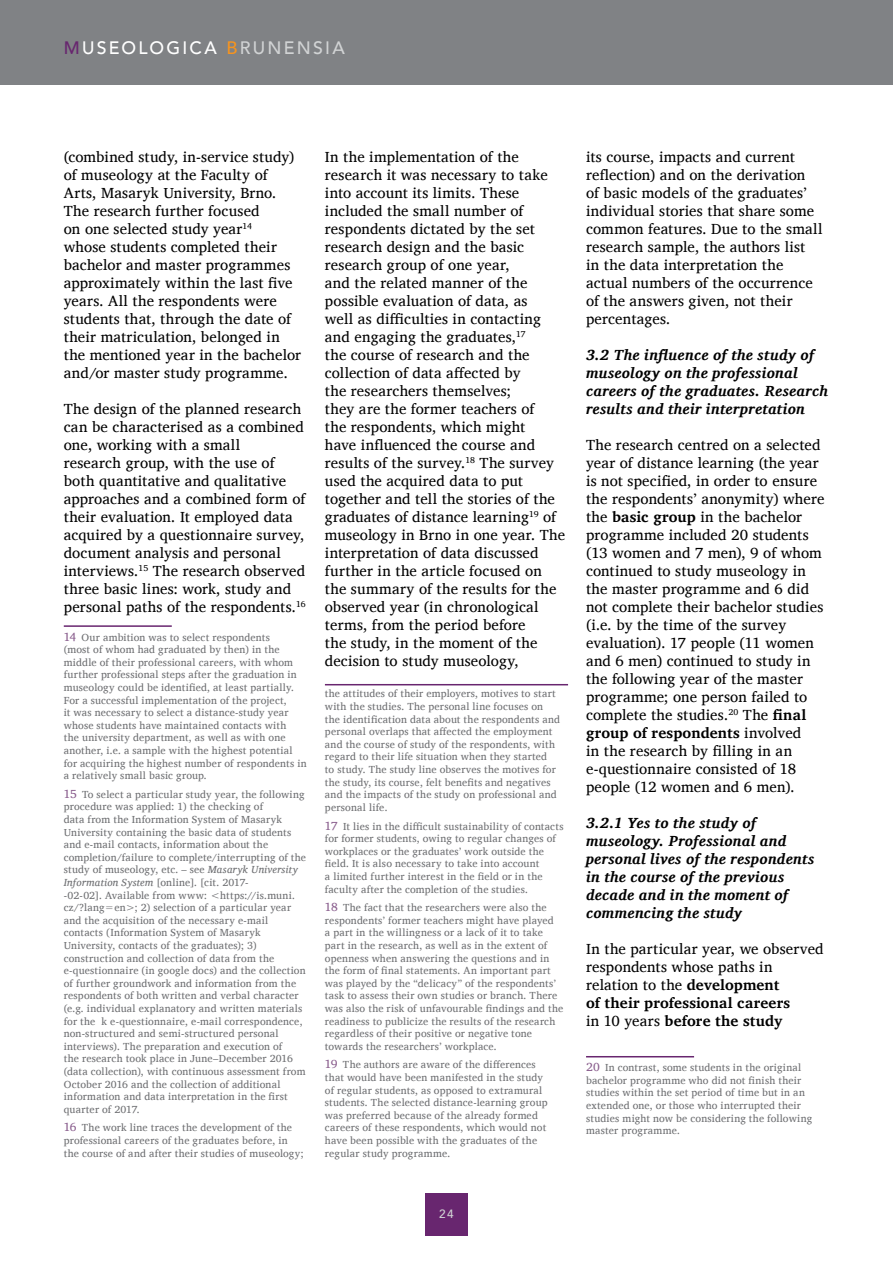
<style>
.page{position:relative;width:893px;height:1263px;background:#fff}
.page>*{position:absolute;margin:0;border:0;box-sizing:border-box;transform-origin:0 0}
.t1{font:500 18px "Avenir";letter-spacing:.125em;color:#fff}
.t2{font:15px/18px "Charis SIL";letter-spacing:.01em;color:#000}
.t3{font:italic 700 15px/18px "Charis SIL";letter-spacing:.02em;color:#000}
.t4{font:500 12px "Avenir";color:#d1d3d4}
.t5{font:10.5px/12.6px "Charis SIL";letter-spacing:.02em;color:#6d6e71}
.s1{color:#68266f}
.s2{color:#f7941e}
.s3{color:#d1d3d4}
.s4{font-size:12px;color:#895d8d}
.s5{font-style:italic}
.s6{font-weight:700}
</style>
<div class="page">
<div style="left:0;top:0;width:893px;height:85px;background:#808285"></div>
<div style="left:425px;top:1193px;width:43px;height:42px;background:#68266f"></div>
<hr style="left:64px;top:625px;width:108px;height:2px;background:#68266f">
<hr style="left:325px;top:684px;width:243px;height:1px;background:#68266f">
<hr style="left:586px;top:1056px;width:108px;height:1px;background:#68266f">
<h1 class="t1" style="left:64px;top:32px;width:282px"><span class="s1">M</span>USEOLOGICA <span class="s2">B</span><span class="s3">RUNENSIA</span></h1>
<p class="t2" style="left:64px;top:148px;width:239px">(combined study, in-service study) of museology at the Faculty of<br>Arts, Masaryk University, Brno.<br>The research further focused<br>on one selected study year<sup>14<br></sup>whose students completed their bachelor and master programmes approximately within the last five years. All the respondents were students that, through the date of their matriculation, belonged in the mentioned year in the bachelor and/or master study programme.</p>
<p class="t2" style="left:64px;top:400px;width:243px">The design of the planned research can be characterised as a combined one, working with a small<br>research group, with the use of both quantitative and qualitative approaches and a combined form of their evaluation. It employed data acquired by a questionnaire survey, document analysis and personal interviews.<sup>15</sup> The research observed three basic lines: work, study and personal paths of the respondents.<sup>16</sup></p>
<p class="t5" style="left:64px;top:631px;width:245px"><span class="s4">14</span> Our ambition was to select respondents<br>(most of whom had graduated by then) in the middle of their professional careers, with whom further professional steps after the graduation in museology could be identified, at least partially.<br>For a successful implementation of the project,<br>it was necessary to select a distance-study year whose students have maintained contacts with<br>the university department, as well as with one another, i.e. a sample with the highest potential for acquiring the highest number of respondents in a relatively small basic group.</p>
<p class="t5" style="left:64px;top:788px;width:244px"><span class="s4">15</span> To select a particular study year, the following procedure was applied: 1) the checking of<br>data from the Information System of Masaryk University containing the basic data of students and e-mail contacts, information about the completion/failure to complete/interrupting of the study of museology, etc. – see <span class="s5">Masaryk University Information System</span> [online]. [cit. 2017-<br>-02-02]. Available from www: &lt;https://is.muni. cz/?lang=en&gt;; 2) selection of a particular year and the acquisition of the necessary e-mail contacts (Information System of Masaryk University, contacts of the graduates); 3) construction and collection of data from the e-questionnaire (in google docs) and the collection of further groundwork and information from the respondents of both written and verbal character (e.g. individual explanatory and written materials for the k e-questionnaire, e-mail correspondence, non-structured and semi-structured personal interviews). The preparation and execution of<br>the research took place in June–December 2016 (data collection), with continuous assessment from October 2016 and the collection of additional information and data interpretation in the first quarter of 2017.</p>
<p class="t5" style="left:64px;top:1121px;width:241px"><span class="s4">16</span> The work line traces the development of the professional careers of the graduates before, in the course of and after their studies of museology;</p>
<p class="t2" style="left:325px;top:148px;width:242px">In the implementation of the research it was necessary to take into account its limits. These included the small number of respondents dictated by the set research design and the basic research group of one year,<br>and the related manner of the possible evaluation of data, as<br>well as difficulties in contacting and engaging the graduates,<sup>17<br></sup>the course of research and the collection of data affected by<br>the researchers themselves;<br>they are the former teachers of<br>the respondents, which might<br>have influenced the course and results of the survey.<sup>18</sup> The survey used the acquired data to put together and tell the stories of the graduates of distance learning<sup>19</sup> of museology in Brno in one year. The interpretation of data discussed further in the article focused on the summary of the results for the observed year (in chronological terms, from the period before<br>the study, in the moment of the decision to study museology,</p>
<p class="t5" style="left:325px;top:687px;width:237px">the attitudes of their employers, motives to start with the studies. The personal line focuses on the identification data about the respondents and personal overlaps that affected the employment and the course of study of the respondents, with regard to their life situation when they started<br>to study. The study line observes the motives for the study, its course, felt benefits and negatives and the impacts of the study on professional and personal life.</p>
<p class="t5" style="left:325px;top:820px;width:240px"><span class="s4">17</span> It lies in the difficult sustainability of contacts for former students, owing to regular changes of workplaces or the graduates’ work outside the field. It is also necessary to take into account<br>a limited further interest in the field or in the faculty after the completion of the studies.</p>
<p class="t5" style="left:325px;top:901px;width:240px"><span class="s4">18</span> The fact that the researchers were also the respondents’ former teachers might have played<br>a part in the willingness or a lack of it to take part in the research, as well as in the extent of openness when answering the questions and in the form of final statements. An important part was played by the “delicacy” of the respondents’ task to assess their own studies or branch. There was also the risk of unfavourable findings and the readiness to publicize the results of the research regardless of their positive or negative tone towards the researchers’ workplace.</p>
<p class="t5" style="left:325px;top:1058px;width:224px"><span class="s4">19</span> The authors are aware of the differences that would have been manifested in the study of regular students, as opposed to extramural students. The selected distance-learning group was preferred because of the already formed careers of these respondents, which would not have been possible with the graduates of the regular study programme.</p>
<p class="t2" style="left:586px;top:148px;width:238px">its course, impacts and current reflection) and on the derivation<br>of basic models of the graduates’ individual stories that share some common features. Due to the small research sample, the authors list<br>in the data interpretation the actual numbers of the occurrence of the answers given, not their percentages.</p>
<h2 class="t3" style="left:586px;top:346px;width:243px">3.2 The influence of the study of museology on the professional careers of the graduates. Research results and their interpretation</h2>
<p class="t2" style="left:586px;top:436px;width:240px">The research centred on a selected year of distance learning (the year is not specified, in order to ensure the respondents’ anonymity) where the <span class="s6">basic group</span> in the bachelor programme included 20 students (13 women and 7 men), 9 of whom continued to study museology in the master programme and 6 did not complete their bachelor studies (i.e. by the time of the survey evaluation). 17 people (11 women and 6 men) continued to study in the following year of the master programme; one person failed to complete the studies.<sup>20</sup> The <span class="s6">final group of respondents</span> involved<br>in the research by filling in an e-questionnaire consisted of 18 people (12 women and 6 men).</p>
<h2 class="t3" style="left:586px;top:814px;width:230px">3.2.1 Yes to the study of museology. Professional and personal lives of the respondents in the course of the previous decade and in the moment of commencing the study</h2>
<h2 class="t2" style="left:586px;top:940px;width:239px">In the particular year, we observed respondents whose paths in relation to the <span class="s6">development<br>of their professional careers<br></span>in 10 years <span class="s6">before the study</span></h2>
<p class="t5" style="left:586px;top:1061px;width:228px"><span class="s4">20</span> In contrast, some students in the original bachelor programme who did not finish their studies within the set period of time but in an extended one, or those who interrupted their studies might now be considering the following master programme.</p>
<p class="t4" style="left:439px;top:1203px;width:16px">24</p>
</div>
